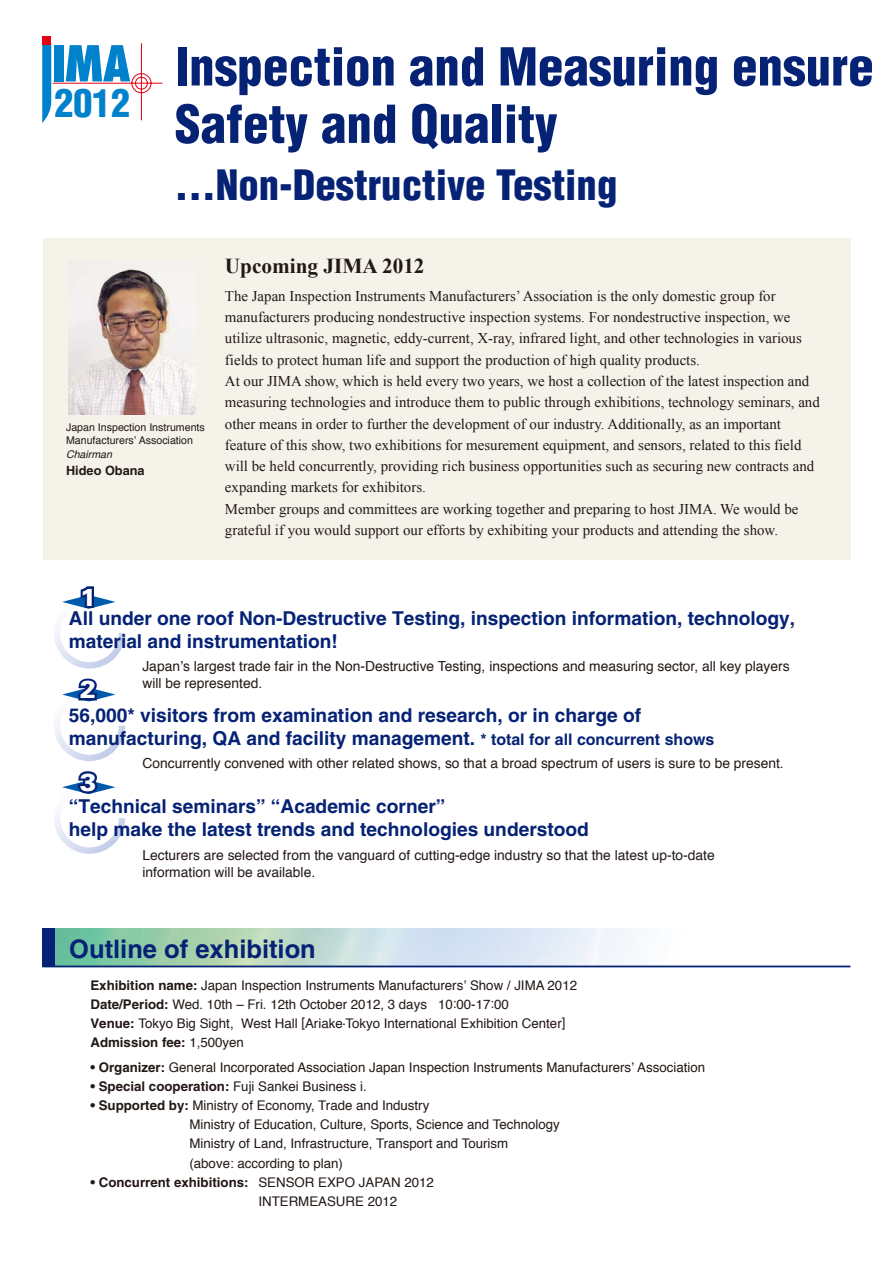
<style>
.page{position:relative;width:893px;height:1263px;background:#fff}
.page>*{position:absolute;margin:0;border:0;box-sizing:border-box;transform-origin:0 0}
.t1{font:900 condensed 51px/57.4px "Helvetica LT Std";color:#052275}
.t2{font:900 condensed 40.8px "Helvetica LT Std";color:#052275}
.t3{font:900 condensed 37.8px "Helvetica LT Std";color:#0081cc}
.t4{font:700 25.5px "Helvetica";color:#052275}
.t5{font:900 24.6px "Univers";color:#fff}
.t6{font:700 21.3px "Times New Roman";color:#221815}
.t7{font:700 19.2px/23px "Helvetica";color:#052275}
.t8{font:14.85px/21.3px "Times New Roman";color:#221815}
.t9{font:13.8px/16.6px "Helvetica";color:#221815}
.t10{font:13.35px/19.2px "Helvetica";color:#221815}
.t11{font:700 13.35px "Helvetica";color:#221815}
.t12{font:700 12.75px "Helvetica";color:#221815}
.t13{font:10.65px/12.8px "Helvetica";color:#221815}
.t14{font:italic 10.65px "Helvetica";color:#221815}
.s1{font-size:15.9px}
.s2{font-weight:700}
.s3{font-size:7.5px}
.s4{font-weight:400}
</style>
<div class="page">
<svg style="left:42px;top:43px;width:121px;height:80px"></svg>
<div style="left:42px;top:36px;width:9px;height:9px;background:#e60012"></div>
<div style="left:43px;top:928px;width:12px;height:38px;background:#052275"></div>
<img style="left:55px;top:928px;width:581px;height:37px">
<hr style="left:43px;top:965px;width:807px;height:2px;background:#052275">
<div style="left:43px;top:239px;width:807px;height:321px;background:#f5f2e9"></div>
<img style="left:68px;top:269px;width:128px;height:146px">
<svg style="left:54px;top:586px;width:71px;height:82px"></svg>
<svg style="left:54px;top:678px;width:71px;height:83px"></svg>
<svg style="left:54px;top:771px;width:71px;height:83px"></svg>
<h3 class="t3" style="left:55px;top:79px;width:77px">2012</h3>
<h1 class="t1" style="left:175px;top:38px;width:700px">Inspection and Measuring ensure<br>Safety and Quality</h1>
<h2 class="t2" style="left:175px;top:159px;width:444px">...Non-Destructive Testing</h2>
<h3 class="t6" style="left:225px;top:251px;width:201px">Upcoming JIMA 2012</h3>
<p class="t13" style="left:66px;top:421px;width:140px">Japan Inspection Instruments<br>Manufacturers’ Association</p>
<p class="t14" style="left:66px;top:445px;width:48px">Chairman</p>
<p class="t12" style="left:66px;top:462px;width:80px">Hideo Obana</p>
<h3 class="t5" style="left:80px;top:582px;width:18px">1</h3>
<p class="t8" style="left:225px;top:285px;width:596px">The Japan Inspection Instruments Manufacturers’ Association is the only domestic group for manufacturers producing nondestructive inspection systems. For nondestructive inspection, we utilize ultrasonic, magnetic, eddy-current, X-ray, infrared light, and other technologies in various fields to protect human life and support the production of high quality products.<br>At our JIMA show, which is held every two years, we host a collection of the latest inspection and measuring technologies and introduce them to public through exhibitions, technology seminars, and other means in order to further the development of our industry. Additionally, as an important feature of this show, two exhibitions for mesurement equipment, and sensors, related to this field will be held concurrently, providing rich business opportunities such as securing new contracts and expanding markets for exhibitors.<br>Member groups and committees are working together and preparing to host JIMA. We would be grateful if you would support our efforts by exhibiting your products and attending the show.</p>
<p class="t7" style="left:69px;top:606px;width:728px">All under one roof Non-Destructive Testing, inspection information, technology, material and instrumentation!</p>
<h3 class="t5" style="left:80px;top:674px;width:18px">2</h3>
<p class="t9" style="left:142px;top:658px;width:649px">Japan’s largest trade fair in the Non-Destructive Testing, inspections and measuring sector, all key players will be represented.</p>
<p class="t7" style="left:69px;top:703px;width:647px">56,000* visitors from examination and research, or in charge of manufacturing, QA and facility management. <span class="s1">* total for all concurrent shows</span></p>
<h3 class="t5" style="left:80px;top:767px;width:18px">3</h3>
<p class="t9" style="left:142px;top:756px;width:643px">Concurrently convened with other related shows, so that a broad spectrum of users is sure to be present.</p>
<p class="t7" style="left:69px;top:795px;width:521px">“Technical seminars” “Academic corner”<br>help make the latest trends and technologies understood</p>
<p class="t9" style="left:142px;top:847px;width:574px">Lecturers are selected from the vanguard of cutting-edge industry so that the latest up-to-date information will be available.</p>
<h3 class="t4" style="left:69px;top:933px;width:248px">Outline of exhibition</h3>
<p class="t10" style="left:90px;top:976px;width:488px"><span class="s2">Exhibition name:</span> Japan Inspection Instruments Manufacturers’ Show / JIMA 2012<br><span class="s2">Date/Period:</span> Wed. 10th – Fri. 12th October 2012, 3 days 10:00-17:00<br><span class="s2">Venue:</span> Tokyo Big Sight, West Hall [Ariake<span class="s3">•</span>Tokyo International Exhibition Center] <span class="s2">Admission fee:</span> 1,500yen</p>
<p class="t10" style="left:90px;top:1058px;width:616px"><span class="s2">• Organizer:</span> General Incorporated Association Japan Inspection Instruments Manufacturers’ Association</p>
<p class="t11" style="left:90px;top:1078px;width:278px">• Special cooperation: <span class="s4">Fuji Sankei Business i.</span></p>
<p class="t10" style="left:189px;top:1096px;width:372px;text-indent:-99px"><span class="s2">• Supported by:</span> Ministry of Economy, Trade and Industry<br>Ministry of Education, Culture, Sports, Science and Technology Ministry of Land, Infrastructure, Transport and Tourism<br>(above: according to plan)</p>
<p class="t10" style="left:258px;top:1173px;width:177px;text-indent:-168px"><span class="s2">• Concurrent exhibitions:</span> SENSOR EXPO JAPAN 2012<br>INTERMEASURE 2012</p>
</div>
